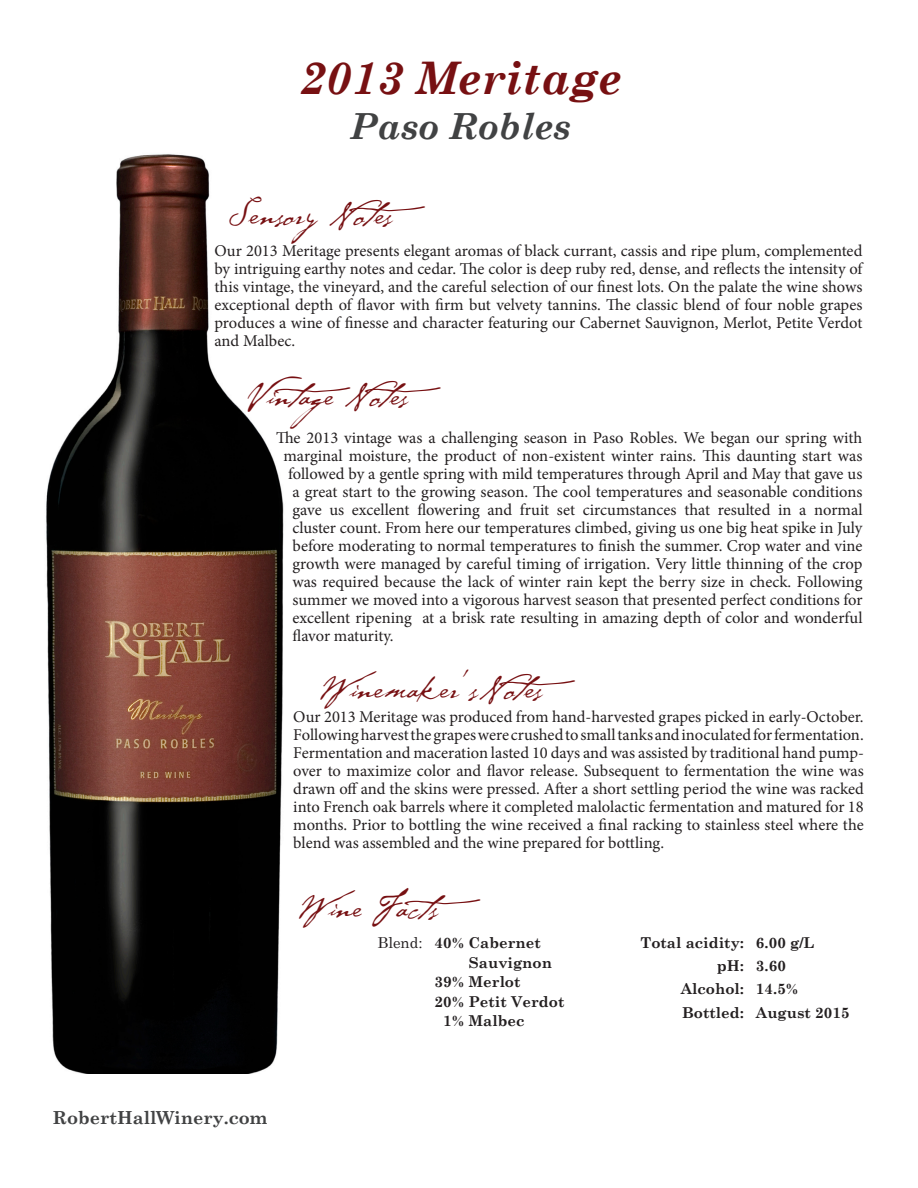
<style>
.page{position:relative;width:918px;height:1188px;background:#fff}
.page>*{position:absolute;margin:0;border:0;box-sizing:border-box;transform-origin:0 0}
.t1{font:italic 700 45px "Century Schoolbook";color:#771012}
.t2{font:36px "P22 Cezanne";color:#771012}
.t3{font:italic 700 36px "Century Schoolbook";color:#414243}
.t4{font:700 18px "Century Schoolbook";color:#414243}
.Notes_Body{font:16.5px/18px "Minion Pro";letter-spacing:-.005em;color:#231f20;text-align:justify}
.t5{font:700 15px "Century Schoolbook";color:#231f20}
.t6{font:15px "Century Schoolbook";color:#231f20}
</style>
<div class="page">
<img style="left:46px;top:154px;width:238px;height:919px">
<p class="t1" style="left:300px;top:43px;width:324px">2013 Meritage</p>
<p class="t3" style="left:351px;top:99px;width:222px">Paso Robles</p>
<p class="t2" style="left:228px;top:189px;width:214px">Sensory Notes</p>
<p class="Notes_Body" style="left:214px;top:241px;width:650px">Our 2013 Meritage presents elegant aromas of black currant, cassis and ripe plum, complemented by intriguing earthy notes and cedar. The color is deep ruby red, dense, and reflects the intensity of this vintage, the vineyard, and the careful selection of our finest lots. On the palate the wine shows exceptional depth of flavor with firm but velvety tannins. The classic blend of four noble grapes produces a wine of finesse and character featuring our Cabernet Sauvignon, Merlot, Petite Verdot and Malbec.</p>
<p class="t2" style="left:246px;top:371px;width:212px">Vi n tage No te s</p>
<p class="Notes_Body" style="left:276px;top:429px;width:588px">The 2013 vintage was a challenging season in Paso Robles. We began our spring with</p>
<p class="Notes_Body" style="left:284px;top:447px;width:580px">marginal moisture, the product of non-existent winter rains. This daunting start was</p>
<p class="Notes_Body" style="left:288px;top:465px;width:576px">followed by a gentle spring with mild temperatures through April and May that gave us</p>
<p class="Notes_Body" style="left:292px;top:483px;width:571px">a great start to the growing season. The cool temperatures and seasonable conditions</p>
<p class="Notes_Body" style="left:292px;top:501px;width:572px">gave us excellent flowering and fruit set circumstances that resulted in a normal</p>
<p class="Notes_Body" style="left:292px;top:519px;width:572px">cluster count. From here our temperatures climbed, giving us one big heat spike in July</p>
<p class="Notes_Body" style="left:292px;top:537px;width:572px">before moderating to normal temperatures to finish the summer. Crop water and vine</p>
<p class="Notes_Body" style="left:292px;top:555px;width:571px">growth were managed by careful timing of irrigation. Very little thinning of the crop</p>
<p class="Notes_Body" style="left:292px;top:573px;width:572px">was required because the lack of winter rain kept the berry size in check. Following</p>
<p class="Notes_Body" style="left:292px;top:591px;width:572px">summer we moved into a vigorous harvest season that presented perfect conditions for</p>
<p class="Notes_Body" style="left:292px;top:609px;width:572px">excellent ripening at a brisk rate resulting in amazing depth of color and wonderful</p>
<p class="Notes_Body" style="left:292px;top:627px;width:103px">flavor maturity.</p>
<p class="t2" style="left:319px;top:663px;width:273px">Winemaker’sNotes</p>
<p class="Notes_Body" style="left:293px;top:708px;width:572px">Our 2013 Meritage was produced from hand-harvested grapes picked in early-October.<br>Following harvest the grapes were crushed to small tanks and inoculated for fermentation.<br>Fermentation and maceration lasted 10 days and was assisted by traditional hand pump&shy;over to maximize color and flavor release. Subsequent to fermentation the wine was drawn off and the skins were pressed. After a short settling period the wine was racked into French oak barrels where it completed malolactic fermentation and matured for 18 months. Prior to bottling the wine received a final racking to stainless steel where the blend was assembled and the wine prepared for bottling.</p>
<p class="t2" style="left:297px;top:883px;width:200px">Wine Facts</p>
<p class="t6" style="left:378px;top:930px;width:47px">Blend:</p>
<p class="t5" style="left:435px;top:931px;width:108px">40% Cabernet</p>
<p class="t5" style="left:469px;top:951px;width:85px">Sauvignon</p>
<p class="t5" style="left:435px;top:970px;width:87px">39% Merlot</p>
<p class="t5" style="left:435px;top:990px;width:131px">20% Petit Verdot</p>
<p class="t5" style="left:443px;top:1009px;width:83px">1% Malbec</p>
<p class="t4" style="left:52px;top:1103px;width:216px">RobertHallWinery.com</p>
<p class="t5" style="left:641px;top:931px;width:105px">Total acidity:</p>
<p class="t5" style="left:756px;top:931px;width:60px">6.00 g/L</p>
<p class="t5" style="left:717px;top:954px;width:29px">pH:</p>
<p class="t5" style="left:756px;top:954px;width:31px">3.60</p>
<p class="t5" style="left:681px;top:977px;width:65px">Alcohol:</p>
<p class="t5" style="left:756px;top:977px;width:44px">14.5%</p>
<p class="t5" style="left:682px;top:1000px;width:63px">Bottled:</p>
<p class="t5" style="left:756px;top:1000px;width:95px">August 2015</p>
</div>
